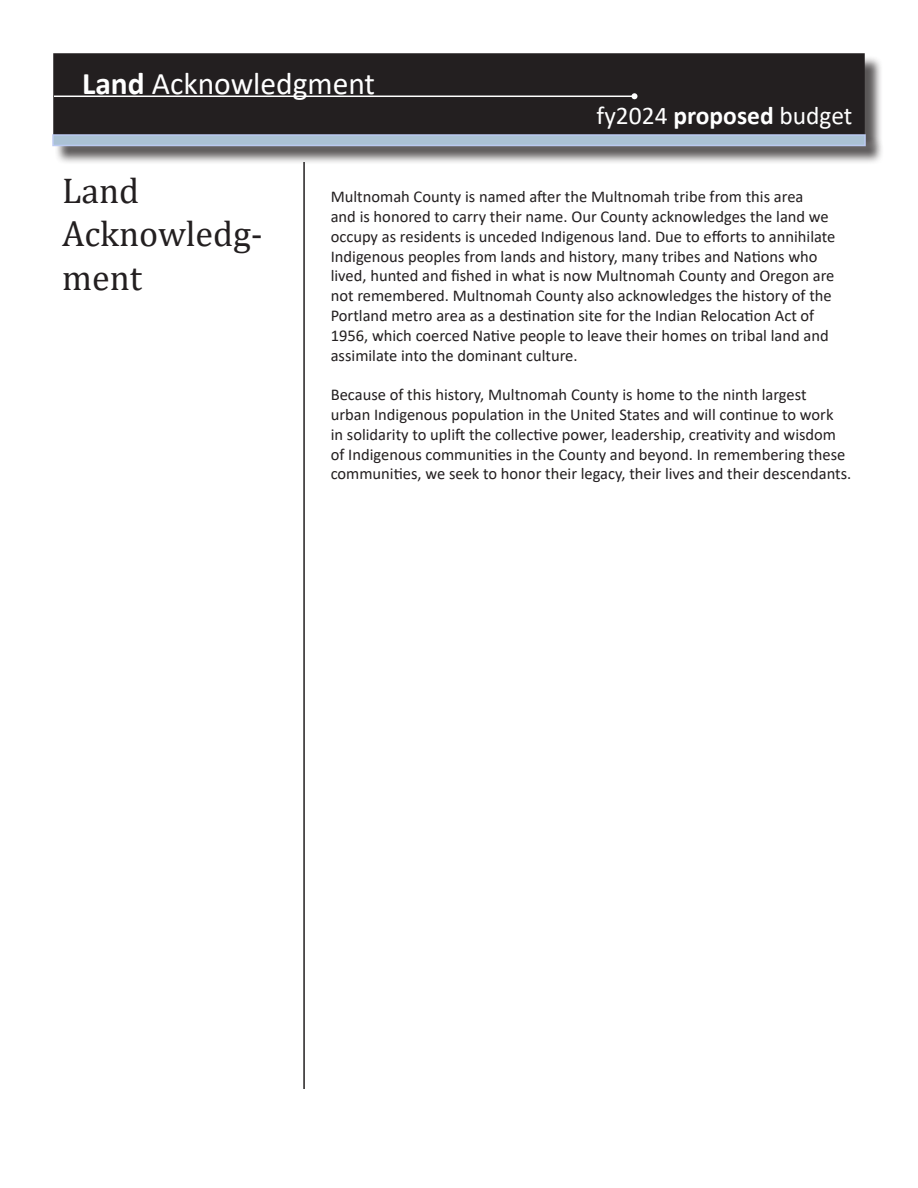
<style>
.page{position:relative;width:918px;height:1188px;background:#fff}
.page>*{position:absolute;margin:0;border:0;box-sizing:border-box;transform-origin:0 0}
.Headers_for_TOC{font:36px/43.2px "Cambria";color:#231f20}
.t1{font:31.5px "Calibri";color:#fff}
.t2{font:25.5px "Calibri";color:#fff}
.t3{font:16.5px/19.8px "Calibri";color:#231f20}
.s1{font-weight:700}
</style>
<div class="page">
<hr style="left:303px;top:162px;width:2px;height:927px;background:#231f20">
<div style="left:54px;top:54px;width:810px;height:80px;background:#231f20"></div>
<div style="left:53px;top:53px;width:812px;height:82px;border:2px solid #231f20"></div>
<hr style="left:54px;top:96px;width:580px;height:1px;background:#fff">
<svg style="left:632px;top:93px;width:6px;height:6px"></svg>
<div style="left:55px;top:137px;width:830px;height:28px;background:#231f20;opacity:.75"></div>
<div style="left:52px;top:134px;width:814px;height:12px;background:#abc2d5;border:2px solid #bbcaf1"></div>
<h2 class="t1" style="left:82px;top:61px;width:295px"><span class="s1">Land</span> Acknowledgment</h2>
<h3 class="t2" style="left:597px;top:98px;width:257px">fy2024 <span class="s1">proposed</span> budget</h3>
<p class="Headers_for_TOC" style="left:62px;top:169px;width:78px">Land</p>
<p class="Headers_for_TOC" style="left:62px;top:212px;width:202px">Acknowledg&shy;ment</p>
<p class="t3" style="left:331px;top:186px;width:506px">Multnomah County is named after the Multnomah tribe from this area<br>and is honored to carry their name. Our County acknowledges the land we occupy as residents is unceded Indigenous land. Due to efforts to annihilate Indigenous peoples from lands and history, many tribes and Nations who lived, hunted and fished in what is now Multnomah County and Oregon are not remembered. Multnomah County also acknowledges the history of the Portland metro area as a destination site for the Indian Relocation Act of 1956, which coerced Native people to leave their homes on tribal land and assimilate into the dominant culture.</p>
<p class="t3" style="left:331px;top:384px;width:522px">Because of this history, Multnomah County is home to the ninth largest<br>urban Indigenous population in the United States and will continue to work<br>in solidarity to uplift the collective power, leadership, creativity and wisdom of Indigenous communities in the County and beyond. In remembering these communities, we seek to honor their legacy, their lives and their descendants.</p>
</div>
